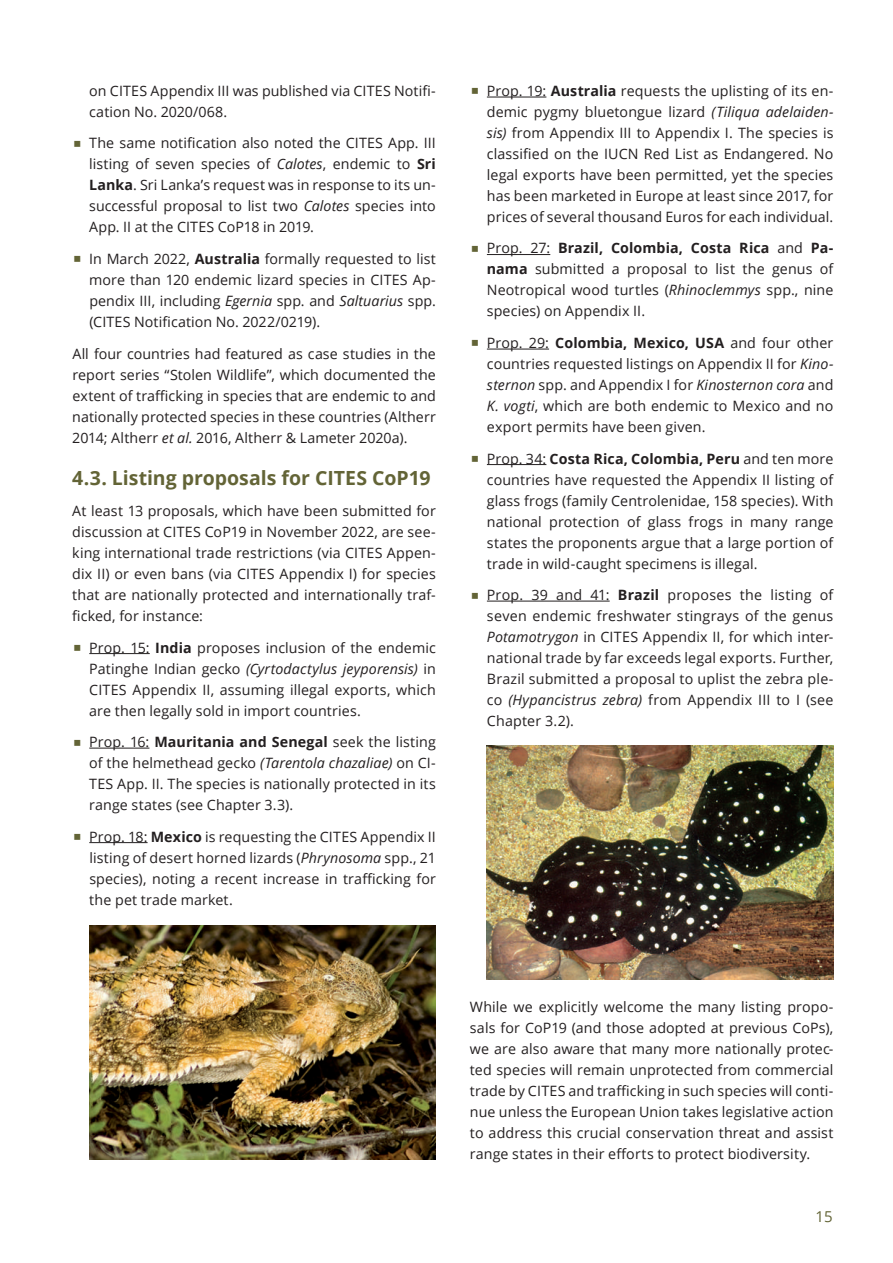
<style>
.page{position:relative;width:893px;height:1263px;background:#fff}
.page>*{position:absolute;margin:0;border:0;box-sizing:border-box;transform-origin:0 0}
.t1{font:700 19.5px "Open Sans";color:#636436}
.t2{font:15px "Open Sans";color:#636436}
.t3{font:14.25px/21px "Open Sans";letter-spacing:.01em;color:#231f20;text-align:justify}
.s1{font-style:italic}
.s2{font-weight:700}
</style>
<div class="page">
<hr style="left:89px;top:653px;width:61px;height:1px;background:#231f20">
<hr style="left:89px;top:748px;width:60px;height:1px;background:#231f20">
<hr style="left:89px;top:842px;width:59px;height:1px;background:#231f20">
<hr style="left:487px;top:97px;width:59px;height:1px;background:#231f20">
<hr style="left:487px;top:254px;width:63px;height:1px;background:#231f20">
<hr style="left:487px;top:349px;width:62px;height:1px;background:#231f20">
<hr style="left:487px;top:464px;width:59px;height:1px;background:#231f20">
<hr style="left:487px;top:601px;width:123px;height:1px;background:#231f20">
<img style="left:89px;top:925px;width:347px;height:234px">
<img style="left:487px;top:745px;width:346px;height:235px">
<p class="t3" style="left:89px;top:80px;width:348px">on CITES Appendix III was published via CITES Notifi&shy;cation No. 2020/068.</p>
<p class="t3" style="left:89px;top:132px;width:348px">The same notification also noted the CITES App. III listing of seven species of <span class="s1">Calotes</span>, endemic to <span class="s2">Sri Lanka</span>. Sri Lanka’s request was in response to its un&shy;successful proposal to list two <span class="s1">Calotes</span> species into App. II at the CITES CoP18 in 2019.</p>
<p class="t3" style="left:89px;top:248px;width:348px">In March 2022, <span class="s2">Australia</span> formally requested to list more than 120 endemic lizard species in CITES Ap&shy;pendix III, including <span class="s1">Egernia</span> spp. and <span class="s1">Saltuarius</span> spp. (CITES Notification No. 2022/0219).</p>
<p class="t3" style="left:72px;top:342px;width:365px">All four countries had featured as case studies in the report series “Stolen Wildlife”, which documented the extent of trafficking in species that are endemic to and nationally protected species in these countries (Altherr 2014; Altherr <span class="s1">et al.</span> 2016, Altherr &amp; Lameter 2020a).</p>
<h1 class="t1" style="left:72px;top:464px;width:360px">4.3. Listing proposals for CITES CoP19</h1>
<p class="t3" style="left:72px;top:500px;width:365px">At least 13 proposals, which have been submitted for discussion at CITES CoP19 in November 2022, are see&shy;king international trade restrictions (via CITES Appen&shy;dix II) or even bans (via CITES Appendix I) for species that are nationally protected and internationally traf&shy;ficked, for instance:</p>
<p class="t3" style="left:89px;top:636px;width:348px">Prop. 15: <span class="s2">India</span> proposes inclusion of the endemic Patinghe Indian gecko <span class="s1">(Cyrtodactylus jeyporensis)</span> in CITES Appendix II, assuming illegal exports, which are then legally sold in import countries.</p>
<p class="t3" style="left:89px;top:731px;width:348px">Prop. 16: <span class="s2">Mauritania and Senegal</span> seek the listing of the helmethead gecko <span class="s1">(Tarentola chazaliae)</span> on CI-TES App. II. The species is nationally protected in its range states (see Chapter 3.3).</p>
<p class="t3" style="left:89px;top:825px;width:348px">Prop. 18: <span class="s2">Mexico</span> is requesting the CITES Appendix II listing of desert horned lizards (<span class="s1">Phrynosoma</span> spp., 21 species), noting a recent increase in trafficking for the pet trade market.</p>
<p class="t3" style="left:487px;top:80px;width:348px">Prop. 19: <span class="s2">Australia</span> requests the uplisting of its en&shy;demic pygmy bluetongue lizard <span class="s1">(Tiliqua adelaiden&shy;sis)</span> from Appendix III to Appendix I. The species is classified on the IUCN Red List as Endangered. No legal exports have been permitted, yet the species has been marketed in Europe at least since 2017, for prices of several thousand Euros for each individual.</p>
<p class="t3" style="left:487px;top:237px;width:348px">Prop. 27: <span class="s2">Brazil, Colombia, Costa Rica</span> and <span class="s2">Pa&shy;nama</span> submitted a proposal to list the genus of Neotropical wood turtles (<span class="s1">Rhinoclemmys</span> spp., nine species) on Appendix II.</p>
<p class="t3" style="left:487px;top:332px;width:348px">Prop. 29: <span class="s2">Colombia, Mexico, USA</span> and four other countries requested listings on Appendix II for <span class="s1">Kino&shy;sternon</span> spp. and Appendix I for <span class="s1">Kinosternon cora</span> and <span class="s1">K. vogti</span>, which are both endemic to Mexico and no export permits have been given.</p>
<p class="t3" style="left:487px;top:447px;width:348px">Prop. 34: <span class="s2">Costa Rica, Colombia, Peru</span> and ten more countries have requested the Appendix II listing of glass frogs (family Centrolenidae, 158 species). With national protection of glass frogs in many range states the proponents argue that a large portion of trade in wild-caught specimens is illegal.</p>
<p class="t3" style="left:487px;top:584px;width:348px">Prop. 39 and 41: <span class="s2">Brazil</span> proposes the listing of seven endemic freshwater stingrays of the genus <span class="s1">Potamotrygon</span> in CITES Appendix II, for which inter&shy;national trade by far exceeds legal exports. Further, Brazil submitted a proposal to uplist the zebra ple&shy;co <span class="s1">(Hypancistrus zebra)</span> from Appendix III to I (see Chapter 3.2).</p>
<p class="t3" style="left:470px;top:996px;width:365px">While we explicitly welcome the many listing propo&shy;sals for CoP19 (and those adopted at previous CoPs), we are also aware that many more nationally protec&shy;ted species will remain unprotected from commercial trade by CITES and trafficking in such species will conti&shy;nue unless the European Union takes legislative action to address this crucial conservation threat and assist range states in their efforts to protect biodiversity.</p>
<p class="t2" style="left:815px;top:1206px;width:19px">15</p>
</div>
